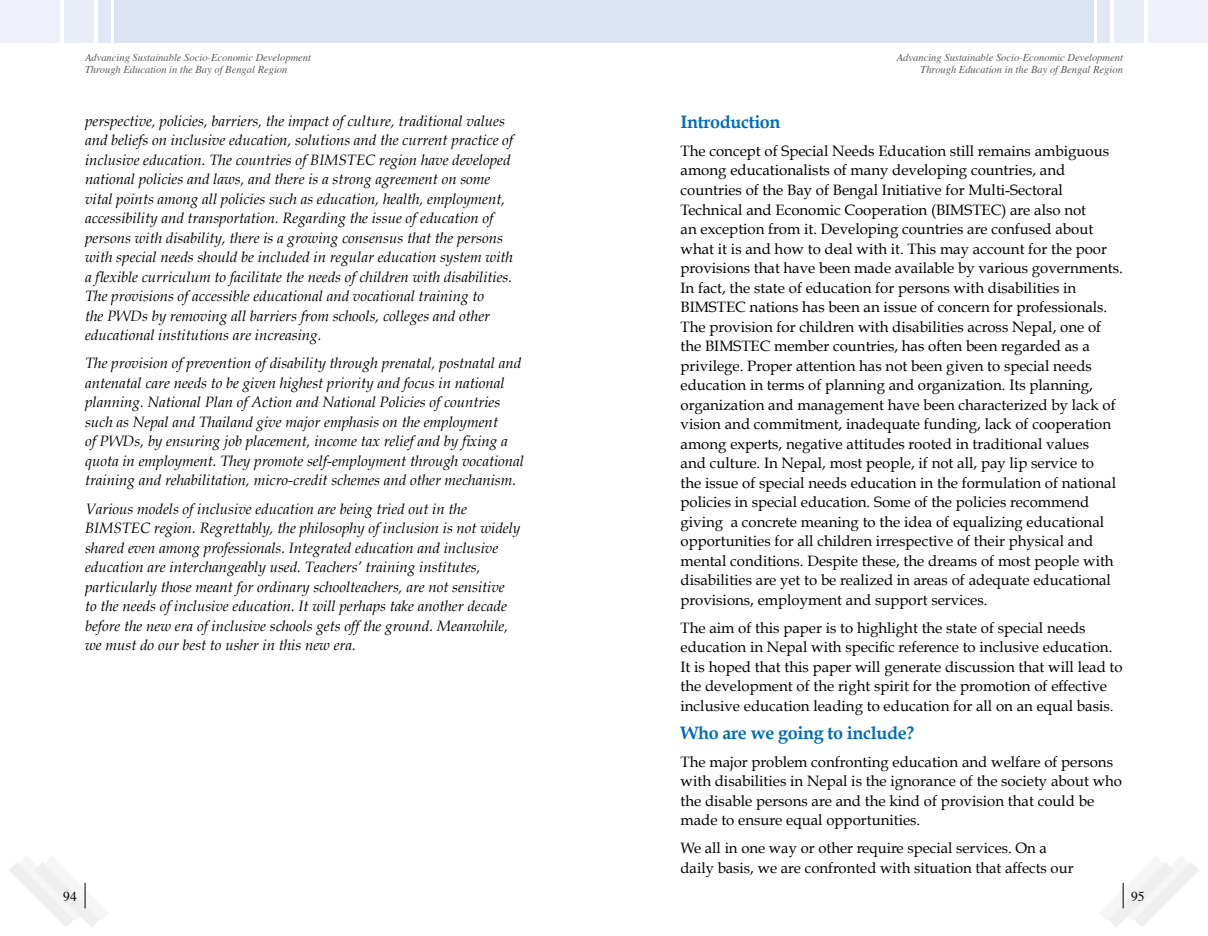
<style>
.page{position:relative;width:1208px;height:936px;background:#fff}
.page>*{position:absolute;margin:0;border:0;box-sizing:border-box;transform-origin:0 0}
.t1{font:700 18px "Book Antiqua";letter-spacing:-.02em;color:#006cb7}
.t2{font:15px/19.5px "Book Antiqua";color:#000}
.t3{font:italic 15px/19.5px "Book Antiqua";color:#000}
.t4{font:13.5px "Times";color:#000}
.t5{font:italic 10.5px/12px "Times";color:#58595b;text-align:right}
</style>
<div class="page">
<div style="left:115px;top:0;width:489px;height:43px;background:#dce3f3"></div>
<div style="left:0;top:0;width:59px;height:43px;background:#eef1f9"></div>
<div style="left:64px;top:0;width:29px;height:43px;background:#e9edf7"></div>
<div style="left:98px;top:0;width:12px;height:43px;background:#e1e7f5"></div>
<div style="left:604px;top:0;width:489px;height:43px;background:#dce3f3"></div>
<div style="left:1148px;top:0;width:60px;height:43px;background:#eef1f9"></div>
<div style="left:1114px;top:0;width:30px;height:43px;background:#e9edf7"></div>
<div style="left:1097px;top:0;width:13px;height:43px;background:#e1e7f5"></div>
<svg style="left:9px;top:863px;width:90px;height:64px"></svg>
<svg style="left:1109px;top:863px;width:90px;height:64px"></svg>
<p class="t5" style="left:85px;top:51px;width:228px;text-align:left">Advancing Sustainable Socio-Economic Development<br>Through Education in the Bay of Bengal Region</p>
<p class="t3" style="left:85px;top:111px;width:429px">perspective, policies, barriers, the impact of culture, traditional values and beliefs on inclusive education, solutions and the current practice of inclusive education. The countries of BIMSTEC region have developed national policies and laws, and there is a strong agreement on some vital points among all policies such as education, health, employment, accessibility and transportation. Regarding the issue of education of persons with disability, there is a growing consensus that the persons with special needs should be included in regular education system with a flexible curriculum to facilitate the needs of children with disabilities.<br>The provisions of accessible educational and vocational training to<br>the PWDs by removing all barriers from schools, colleges and other educational institutions are increasing.</p>
<p class="t3" style="left:85px;top:354px;width:440px">The provision of prevention of disability through prenatal, postnatal and antenatal care needs to be given highest priority and focus in national planning. National Plan of Action and National Policies of countries such as Nepal and Thailand give major emphasis on the employment<br>of PWDs, by ensuring job placement, income tax relief and by fixing a quota in employment. They promote self-employment through vocational training and rehabilitation, micro-credit schemes and other mechanism.</p>
<p class="t3" style="left:85px;top:499px;width:437px">Various models of inclusive education are being tried out in the BIMSTEC region. Regrettably, the philosophy of inclusion is not widely shared even among professionals. Integrated education and inclusive education are interchangeably used. Teachers’ training institutes, particularly those meant for ordinary schoolteachers, are not sensitive<br>to the needs of inclusive education. It will perhaps take another decade before the new era of inclusive schools gets off the ground. Meanwhile, we must do our best to usher in this new era.</p>
<p class="t4" style="left:63px;top:883px;width:15px">94</p>
<p class="t5" style="left:897px;top:51px;width:228px">Advancing Sustainable Socio-Economic Development<br>Through Education in the Bay of Bengal Region</p>
<p class="t1" style="left:680px;top:111px;width:102px">Introduction</p>
<p class="t2" style="left:680px;top:141px;width:444px">The concept of Special Needs Education still remains ambiguous among educationalists of many developing countries, and countries of the Bay of Bengal Initiative for Multi-Sectoral Technical and Economic Cooperation (BIMSTEC) are also not<br>an exception from it. Developing countries are confused about what it is and how to deal with it. This may account for the poor provisions that have been made available by various governments.<br>In fact, the state of education for persons with disabilities in BIMSTEC nations has been an issue of concern for professionals.<br>The provision for children with disabilities across Nepal, one of the BIMSTEC member countries, has often been regarded as a privilege. Proper attention has not been given to special needs education in terms of planning and organization. Its planning, organization and management have been characterized by lack of vision and commitment, inadequate funding, lack of cooperation among experts, negative attitudes rooted in traditional values<br>and culture. In Nepal, most people, if not all, pay lip service to<br>the issue of special needs education in the formulation of national policies in special education. Some of the policies recommend giving a concrete meaning to the idea of equalizing educational opportunities for all children irrespective of their physical and mental conditions. Despite these, the dreams of most people with disabilities are yet to be realized in areas of adequate educational provisions, employment and support services.</p>
<p class="t2" style="left:680px;top:618px;width:444px">The aim of this paper is to highlight the state of special needs education in Nepal with specific reference to inclusive education.<br>It is hoped that this paper will generate discussion that will lead to the development of the right spirit for the promotion of effective inclusive education leading to education for all on an equal basis.</p>
<p class="t1" style="left:680px;top:722px;width:235px">Who are we going to include?</p>
<p class="t2" style="left:680px;top:752px;width:443px">The major problem confronting education and welfare of persons with disabilities in Nepal is the ignorance of the society about who the disable persons are and the kind of provision that could be made to ensure equal opportunities.</p>
<p class="t2" style="left:680px;top:838px;width:394px">We all in one way or other require special services. On a daily basis, we are confronted with situation that affects our</p>
<p class="t4" style="left:1131px;top:883px;width:15px">95</p>
</div>
